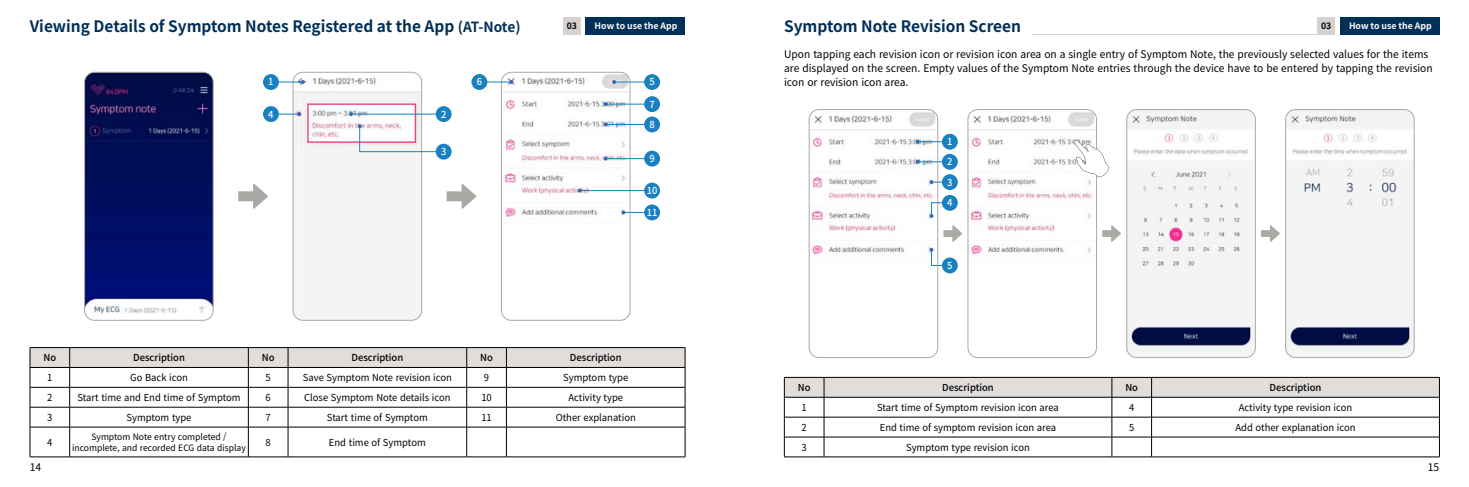
<style>
.page{position:relative;width:1469px;height:487px;background:#fff}
.page>*{position:absolute;margin:0;border:0;box-sizing:border-box;transform-origin:0 0}
.t1{font:700 15.75px "Noto Sans CJ Kkr";color:#002f58}
.t2{font:10.5px/14px "Noto Sans CJ Kkr";color:#000}
.t3{font:9.62px "Noto Sans CJ Kkr";color:#000}
.t4{font:500 9.62px "Noto Sans CJ Kkr";color:#000}
.t5{font:500 9.62px/20.3px "Noto Sans CJ Kkr";color:#fff}
.t6{font:8.75px/10.5px "Noto Sans CJ Kkr";color:#000;text-align:center}
.t7{font:700 8.75px "Noto Sans CJ Kkr";color:#fff}
.t8{font:700 8.75px "Noto Sans CJ Kkr";color:#000}
.s1{font-size:14px}
</style>
<div class="page">
<img style="left:293px;top:72px;width:128px;height:248px">
<div style="left:293px;top:72px;width:129px;height:248px;border:1px solid #aba9a5;border-radius:10px"></div>
<img style="left:85px;top:72px;width:128px;height:248px">
<div style="left:84px;top:72px;width:129px;height:248px;border:1px solid #aba9a5;border-radius:10px"></div>
<img style="left:501px;top:72px;width:129px;height:248px">
<div style="left:501px;top:72px;width:129px;height:248px;border:1px solid #aba9a5;border-radius:10px"></div>
<svg style="left:238px;top:184px;width:30px;height:24px"></svg>
<svg style="left:446px;top:184px;width:30px;height:24px"></svg>
<svg style="left:279px;top:112px;width:22px;height:4px"></svg>
<hr style="left:271px;top:82px;width:32px;height:1px;background:#1a81c1">
<svg style="left:301px;top:80px;width:4px;height:4px"></svg>
<div style="left:263px;top:74px;width:16px;height:16px;background:#1a81c1;border-radius:50%"></div>
<hr style="left:479px;top:82px;width:32px;height:1px;background:#1a81c1">
<svg style="left:509px;top:80px;width:4px;height:4px"></svg>
<div style="left:471px;top:74px;width:16px;height:16px;background:#1a81c1;border-radius:50%"></div>
<div style="left:263px;top:106px;width:16px;height:16px;background:#1a81c1;border-radius:50%"></div>
<hr style="left:614px;top:82px;width:38px;height:1px;background:#1a81c1">
<hr style="left:605px;top:104px;width:47px;height:1px;background:#1a81c1">
<hr style="left:605px;top:124px;width:47px;height:1px;background:#1a81c1">
<hr style="left:605px;top:158px;width:47px;height:1px;background:#1a81c1">
<hr style="left:579px;top:190px;width:73px;height:1px;background:#1a81c1">
<svg style="left:612px;top:80px;width:4px;height:4px"></svg>
<svg style="left:603px;top:102px;width:4px;height:4px"></svg>
<svg style="left:603px;top:122px;width:4px;height:4px"></svg>
<svg style="left:603px;top:156px;width:4px;height:4px"></svg>
<svg style="left:621px;top:210px;width:23px;height:4px"></svg>
<svg style="left:577px;top:188px;width:4px;height:4px"></svg>
<div style="left:644px;top:74px;width:16px;height:16px;background:#1a81c1;border-radius:50%"></div>
<div style="left:644px;top:96px;width:16px;height:16px;background:#1a81c1;border-radius:50%"></div>
<div style="left:644px;top:116px;width:16px;height:16px;background:#1a81c1;border-radius:50%"></div>
<div style="left:644px;top:150px;width:16px;height:16px;background:#1a81c1;border-radius:50%"></div>
<div style="left:644px;top:204px;width:16px;height:16px;background:#1a81c1;border-radius:50%"></div>
<div style="left:644px;top:182px;width:16px;height:16px;background:#1a81c1;border-radius:50%"></div>
<div style="left:307px;top:103px;width:109px;height:40px;border:1px solid #e4447f"></div>
<svg style="left:358px;top:124px;width:79px;height:28px"></svg>
<hr style="left:351px;top:114px;width:92px;height:1px;background:#1a81c1">
<svg style="left:349px;top:112px;width:4px;height:4px"></svg>
<div style="left:436px;top:106px;width:15px;height:16px;background:#1a81c1;border-radius:50%"></div>
<div style="left:436px;top:143px;width:15px;height:16px;background:#1a81c1;border-radius:50%"></div>
<svg style="left:30px;top:347px;width:655px;height:109px"></svg>
<hr style="left:30px;top:456px;width:40px;height:1px;background:#000">
<hr style="left:70px;top:456px;width:178px;height:1px;background:#000">
<hr style="left:248px;top:456px;width:40px;height:1px;background:#000">
<hr style="left:288px;top:456px;width:179px;height:1px;background:#000">
<hr style="left:467px;top:456px;width:39px;height:1px;background:#000">
<hr style="left:506px;top:456px;width:179px;height:1px;background:#000">
<img style="left:809px;top:109px;width:128px;height:248px">
<div style="left:809px;top:109px;width:129px;height:248px;border:1px solid #aba9a5;border-radius:10px"></div>
<img style="left:968px;top:109px;width:128px;height:248px">
<div style="left:967px;top:109px;width:129px;height:248px;border:1px solid #aba9a5;border-radius:10px"></div>
<img style="left:1126px;top:109px;width:129px;height:248px">
<div style="left:1126px;top:109px;width:129px;height:248px;border:1px solid #aba9a5;border-radius:10px"></div>
<img style="left:1285px;top:109px;width:129px;height:248px">
<div style="left:1285px;top:109px;width:129px;height:248px;border:1px solid #aba9a5;border-radius:10px"></div>
<svg style="left:1102px;top:225px;width:19px;height:17px"></svg>
<svg style="left:1261px;top:225px;width:18px;height:17px"></svg>
<hr style="left:917px;top:141px;width:32px;height:1px;background:#1a81c1">
<hr style="left:917px;top:161px;width:32px;height:1px;background:#1a81c1">
<svg style="left:915px;top:139px;width:4px;height:4px"></svg>
<svg style="left:915px;top:160px;width:4px;height:4px"></svg>
<svg style="left:929px;top:180px;width:13px;height:4px"></svg>
<svg style="left:929px;top:202px;width:21px;height:16px"></svg>
<svg style="left:929px;top:225px;width:33px;height:41px"></svg>
<div style="left:942px;top:134px;width:15px;height:15px;background:#1a81c1;border-radius:50%"></div>
<div style="left:942px;top:154px;width:15px;height:15px;background:#1a81c1;border-radius:50%"></div>
<div style="left:942px;top:174px;width:15px;height:16px;background:#1a81c1;border-radius:50%"></div>
<div style="left:942px;top:195px;width:15px;height:15px;background:#1a81c1;border-radius:50%"></div>
<div style="left:942px;top:257px;width:15px;height:16px;background:#1a81c1;border-radius:50%"></div>
<svg style="left:1074px;top:139px;width:35px;height:40px"></svg>
<hr style="left:1032px;top:34px;width:302px;height:1px;background:#d5d2cf">
<hr style="left:784px;top:376px;width:40px;height:1px;background:#000">
<hr style="left:824px;top:376px;width:287px;height:1px;background:#000">
<hr style="left:1111px;top:376px;width:40px;height:1px;background:#000">
<hr style="left:1151px;top:376px;width:288px;height:1px;background:#000">
<svg style="left:784px;top:377px;width:656px;height:79px"></svg>
<hr style="left:784px;top:456px;width:40px;height:1px;background:#000">
<hr style="left:824px;top:456px;width:287px;height:1px;background:#000">
<hr style="left:1111px;top:456px;width:40px;height:1px;background:#000">
<hr style="left:1151px;top:456px;width:288px;height:1px;background:#000">
<div style="left:585px;top:17px;width:100px;height:18px;background:#002f58"></div>
<div style="left:563px;top:17px;width:17px;height:18px;background:#d5d2cf"></div>
<div style="left:1339px;top:17px;width:100px;height:18px;background:#002f58"></div>
<div style="left:1317px;top:17px;width:17px;height:18px;background:#d5d2cf"></div>
<h1 class="t1" style="left:30px;top:18px;width:492px">Viewing Details of Symptom Notes Registered at the App <span class="s1">(AT-Note)</span></h1>
<p class="t5" style="left:268px;top:72px;width:7px">1</p>
<p class="t5" style="left:477px;top:72px;width:7px">6</p>
<p class="t5" style="left:268px;top:104px;width:7px">4</p>
<p class="t5" style="left:441px;top:104px;width:7px">2</p>
<p class="t5" style="left:441px;top:141px;width:7px">3</p>
<h1 class="t1" style="left:784px;top:18px;width:238px">Symptom Note Revision Screen</h1>
<p class="t8" style="left:567px;top:21px;width:12px">03</p>
<p class="t7" style="left:594px;top:21px;width:84px">How to use the App</p>
<p class="t8" style="left:1321px;top:21px;width:12px">03</p>
<p class="t7" style="left:1348px;top:21px;width:84px">How to use the App</p>
<p class="t5" style="left:649px;top:72px;width:7px">5</p>
<p class="t5" style="left:649px;top:94px;width:7px">7<br>8</p>
<p class="t5" style="left:649px;top:148px;width:7px">9</p>
<p class="t5" style="left:647px;top:180px;width:12px">10</p>
<p class="t5" style="left:647px;top:202px;width:12px">11</p>
<p class="t2" style="left:784px;top:47px;width:650px">Upon tapping each revision icon or revision icon area on a single entry of Symptom Note, the previously selected values for the items are displayed on the screen. Empty values of the Symptom Note entries through the device have to be entered by tapping the revision icon or revision icon area.</p>
<p class="t5" style="left:947px;top:131px;width:7px;text-align:justify">1<br>2<br>3<br>4</p>
<p class="t5" style="left:947px;top:255px;width:7px">5</p>
<p class="t4" style="left:43px;top:352px;width:14px">No</p>
<p class="t4" style="left:133px;top:352px;width:53px">Description</p>
<p class="t4" style="left:262px;top:352px;width:14px">No</p>
<p class="t4" style="left:351px;top:352px;width:53px">Description</p>
<p class="t4" style="left:480px;top:352px;width:14px">No</p>
<p class="t4" style="left:570px;top:352px;width:53px">Description</p>
<p class="t3" style="left:47px;top:371px;width:7px">1</p>
<p class="t3" style="left:130px;top:371px;width:59px">Go Back icon</p>
<p class="t3" style="left:265px;top:371px;width:7px">5</p>
<p class="t3" style="left:303px;top:371px;width:150px">Save Symptom Note revision icon</p>
<p class="t3" style="left:484px;top:371px;width:7px">9</p>
<p class="t3" style="left:563px;top:371px;width:66px">Symptom type</p>
<p class="t3" style="left:47px;top:391px;width:7px">2</p>
<p class="t3" style="left:77px;top:391px;width:164px">Start time and End time of Symptom</p>
<p class="t3" style="left:265px;top:391px;width:7px">6</p>
<p class="t3" style="left:304px;top:391px;width:148px">Close Symptom Note details icon</p>
<p class="t3" style="left:481px;top:391px;width:12px">10</p>
<p class="t3" style="left:568px;top:391px;width:56px">Activity type</p>
<p class="t3" style="left:47px;top:411px;width:7px">3</p>
<p class="t3" style="left:126px;top:411px;width:66px">Symptom type</p>
<p class="t3" style="left:265px;top:411px;width:7px">7</p>
<p class="t3" style="left:327px;top:411px;width:102px">Start time of Symptom</p>
<p class="t3" style="left:481px;top:411px;width:12px">11</p>
<p class="t3" style="left:555px;top:411px;width:82px">Other explanation</p>
<p class="t3" style="left:47px;top:436px;width:7px">4</p>
<p class="t6" style="left:72px;top:431px;width:175px">Symptom Note entry completed / incomplete, and recorded ECG data display</p>
<p class="t3" style="left:265px;top:436px;width:7px">8</p>
<p class="t3" style="left:329px;top:436px;width:98px">End time of Symptom</p>
<p class="t4" style="left:797px;top:381px;width:14px">No</p>
<p class="t4" style="left:942px;top:381px;width:53px">Description</p>
<p class="t4" style="left:1125px;top:381px;width:14px">No</p>
<p class="t4" style="left:1269px;top:381px;width:53px">Description</p>
<p class="t3" style="left:801px;top:401px;width:7px">1</p>
<p class="t3" style="left:877px;top:401px;width:183px">Start time of Symptom revision icon area</p>
<p class="t3" style="left:1129px;top:401px;width:7px">4</p>
<p class="t3" style="left:1238px;top:401px;width:115px">Activity type revision icon</p>
<p class="t3" style="left:801px;top:421px;width:7px">2</p>
<p class="t3" style="left:879px;top:421px;width:178px">End time of symptom revision icon area</p>
<p class="t3" style="left:1129px;top:421px;width:7px">5</p>
<p class="t3" style="left:1235px;top:421px;width:121px">Add other explanation icon</p>
<p class="t3" style="left:801px;top:441px;width:7px">3</p>
<p class="t3" style="left:906px;top:441px;width:125px">Symptom type revision icon</p>
<p class="t2" style="left:30px;top:460px;width:13px">14</p>
<p class="t2" style="left:1427px;top:460px;width:13px">15</p>
</div>
